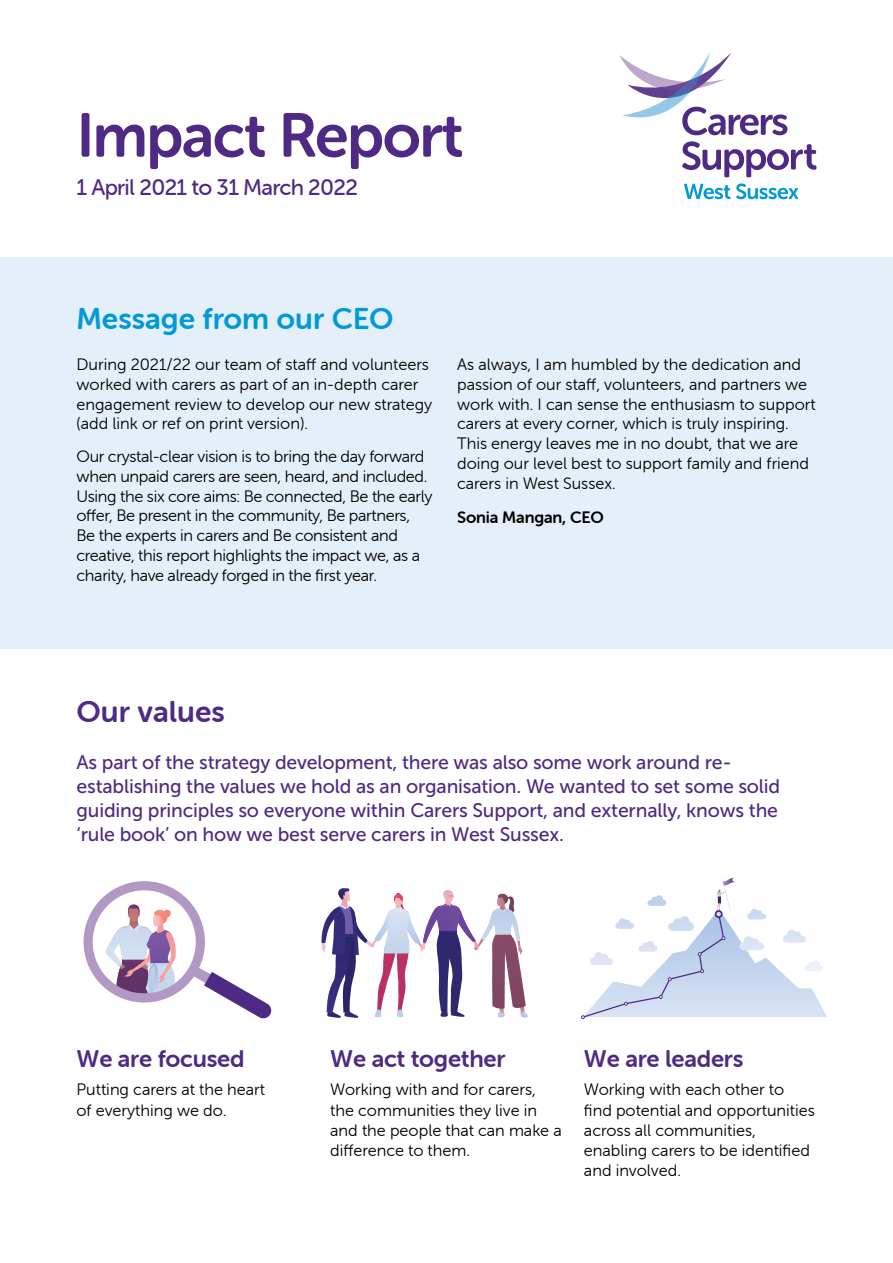
<style>
.page{position:relative;width:893px;height:1263px;background:#fff}
.page>*{position:absolute;margin:0;border:0;box-sizing:border-box;transform-origin:0 0}
.t1{font:61.5px "Museo Sans Rounded 700";letter-spacing:-.025em;color:#4f2a84}
.t2{font:30px "Museo Sans Rounded 700";color:#009ada}
.t3{font:30px "Museo Sans Rounded 700";color:#4f2a84}
.t4{font:24px "Museo Sans Rounded 700";letter-spacing:-.01em;color:#4f2a84}
.t5{font:22.5px "Museo Sans Rounded 500";letter-spacing:-.03em;color:#4f2a84}
.t6{font:19.5px/24px "Museo Sans 500";letter-spacing:-.01em;color:#4f2a84}
.t7{font:16.5px/19.8px "Museo Sans Rounded 300";color:#000}
.t8{font:16.5px/19.8px "Museo Sans Rounded 300";letter-spacing:-.02em;color:#000}
.t9{font:16.5px "Museo Sans Rounded 700";letter-spacing:-.01em;color:#000}
</style>
<div class="page">
<svg style="left:619px;top:52px;width:168px;height:83px"></svg>
<svg style="left:682px;top:141px;width:134px;height:36px"></svg>
<svg style="left:684px;top:184px;width:46px;height:15px"></svg>
<svg style="left:736px;top:183px;width:62px;height:16px"></svg>
<div style="left:0;top:257px;width:893px;height:391px;background:#e5eff9"></div>
<svg style="left:581px;top:878px;width:246px;height:141px"></svg>
<svg style="left:83px;top:881px;width:189px;height:138px"></svg>
<svg style="left:321px;top:888px;width:207px;height:130px"></svg>
<h1 class="t1" style="left:77px;top:101px;width:388px">Impact Report</h1>
<h3 class="t5" style="left:77px;top:175px;width:283px">1 April 2021 to 31 March 2022</h3>
<h2 class="t2" style="left:77px;top:302px;width:319px">Message from our CEO</h2>
<p class="t7" style="left:77px;top:354px;width:357px">During 2021/22 our team of staff and volunteers worked with carers as part of an in-depth carer engagement review to develop our new strategy (add link or ref on print version).</p>
<p class="t8" style="left:77px;top:446px;width:357px">Our crystal-clear vision is to bring the day forward when unpaid carers are seen, heard, and included.<br>Using the six core aims: Be connected, Be the early offer, Be present in the community, Be partners, Be the experts in carers and Be consistent and creative, this report highlights the impact we, as a charity, have already forged in the first year.</p>
<p class="t7" style="left:457px;top:354px;width:360px">As always, I am humbled by the dedication and passion of our staff, volunteers, and partners we work with. I can sense the enthusiasm to support carers at every corner, which is truly inspiring.<br>This energy leaves me in no doubt, that we are doing our level best to support family and friend carers in West Sussex.</p>
<p class="t9" style="left:457px;top:508px;width:148px">Sonia Mangan, CEO</p>
<h2 class="t3" style="left:77px;top:695px;width:150px">Our values</h2>
<p class="t6" style="left:77px;top:750px;width:705px">As part of the strategy development, there was also some work around re&shy;establishing the values we hold as an organisation. We wanted to set some solid guiding principles so everyone within Carers Support, and externally, knows the ‘rule book’ on how we best serve carers in West Sussex.</p>
<h3 class="t4" style="left:77px;top:1045px;width:170px">We are focused</h3>
<p class="t7" style="left:77px;top:1080px;width:190px;line-height:20.2px">Putting carers at the heart of everything we do.</p>
<h3 class="t4" style="left:330px;top:1045px;width:177px">We act together</h3>
<p class="t7" style="left:330px;top:1080px;width:233px;line-height:20.2px">Working with and for carers, the communities they live in and the people that can make a difference to them.</p>
<h3 class="t4" style="left:584px;top:1045px;width:161px">We are leaders</h3>
<p class="t7" style="left:584px;top:1080px;width:232px;line-height:20.2px">Working with each other to find potential and opportunities across all communities, enabling carers to be identified and involved.</p>
</div>
